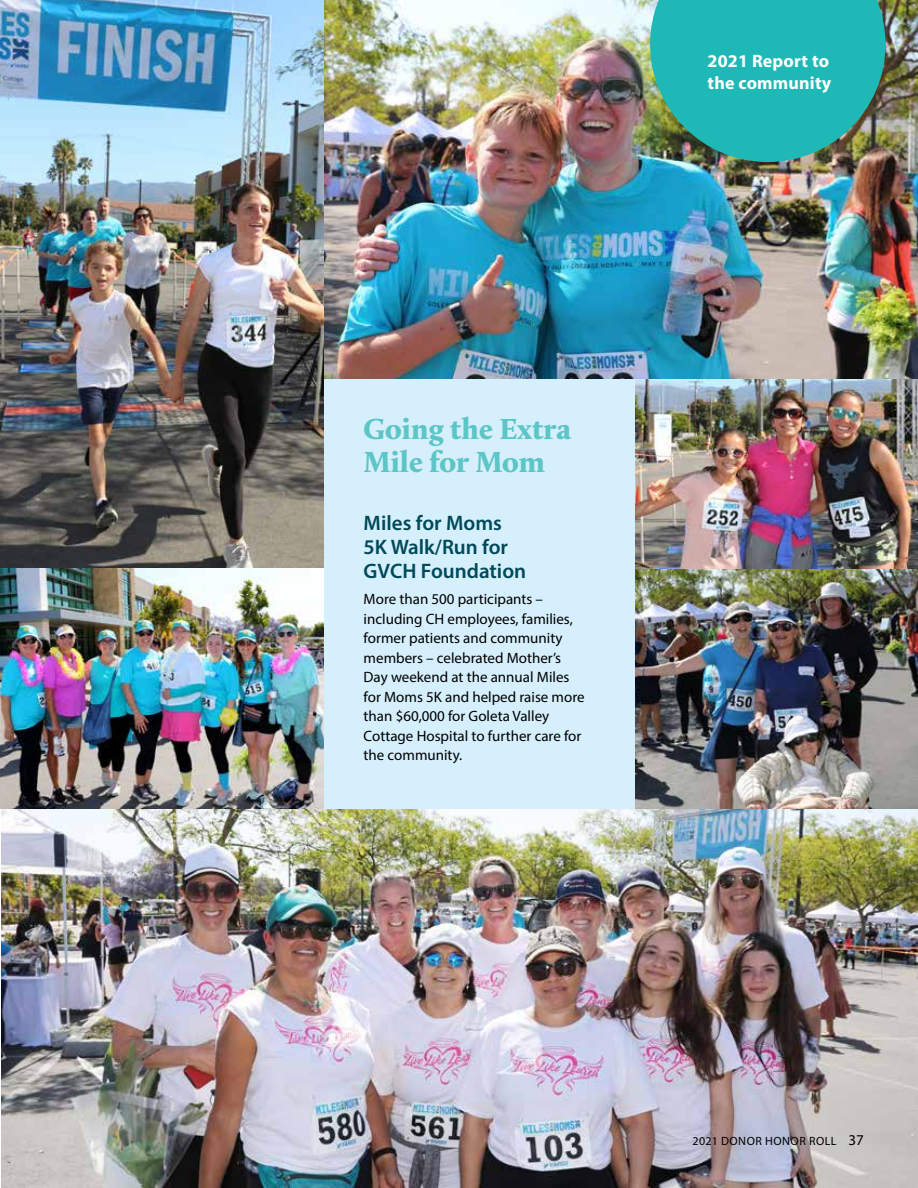
<style>
.page{position:relative;width:918px;height:1188px;background:#fff}
.page>*{position:absolute;margin:0;border:0;box-sizing:border-box;transform-origin:0 0}
.t1{font:900 30px/33px "Calluna";color:#5cc5c6}
.t2{font:600 21px/24px "Myriad Pro";color:#004959}
.t3{font:700 18px/22.5px "Myriad Pro";letter-spacing:.01em;color:#fff}
.t4{font:15px/19.5px "Myriad Pro";color:#000}
.t5{font:12px "Myriad Pro";letter-spacing:.04em;color:#000}
.s1{font-size:15px}
</style>
<div class="page">
<img style="left:324px;top:0;width:594px;height:379px">
<img style="left:1px;top:809px;width:917px;height:379px">
<img style="left:0;top:0;width:324px;height:809px">
<img style="left:634px;top:379px;width:284px;height:430px">
<div style="left:324px;top:379px;width:310px;height:430px;background:#d5effc"></div>
<img style="left:650px;top:0;width:236px;height:162px">
<p class="t3" style="left:708px;top:49px;width:125px">2021 Report to the community</p>
<h1 class="t1" style="left:364px;top:412px;width:209px">Going the Extra<br>Mile for Mom</h1>
<h2 class="t2" style="left:364px;top:511px;width:164px">Miles for Moms<br>5K Walk/Run for<br>GVCH Foundation</h2>
<p class="t4" style="left:364px;top:589px;width:223px">More than 500 participants – including CH employees, families, former patients and community members – celebrated Mother’s<br>Day weekend at the annual Miles for Moms 5K and helped raise more than $60,000 for Goleta Valley<br>Cottage Hospital to further care for the community.</p>
<p class="t5" style="left:693px;top:1133px;width:173px">2021 DONOR HONOR ROLL <span class="s1">37</span></p>
</div>
